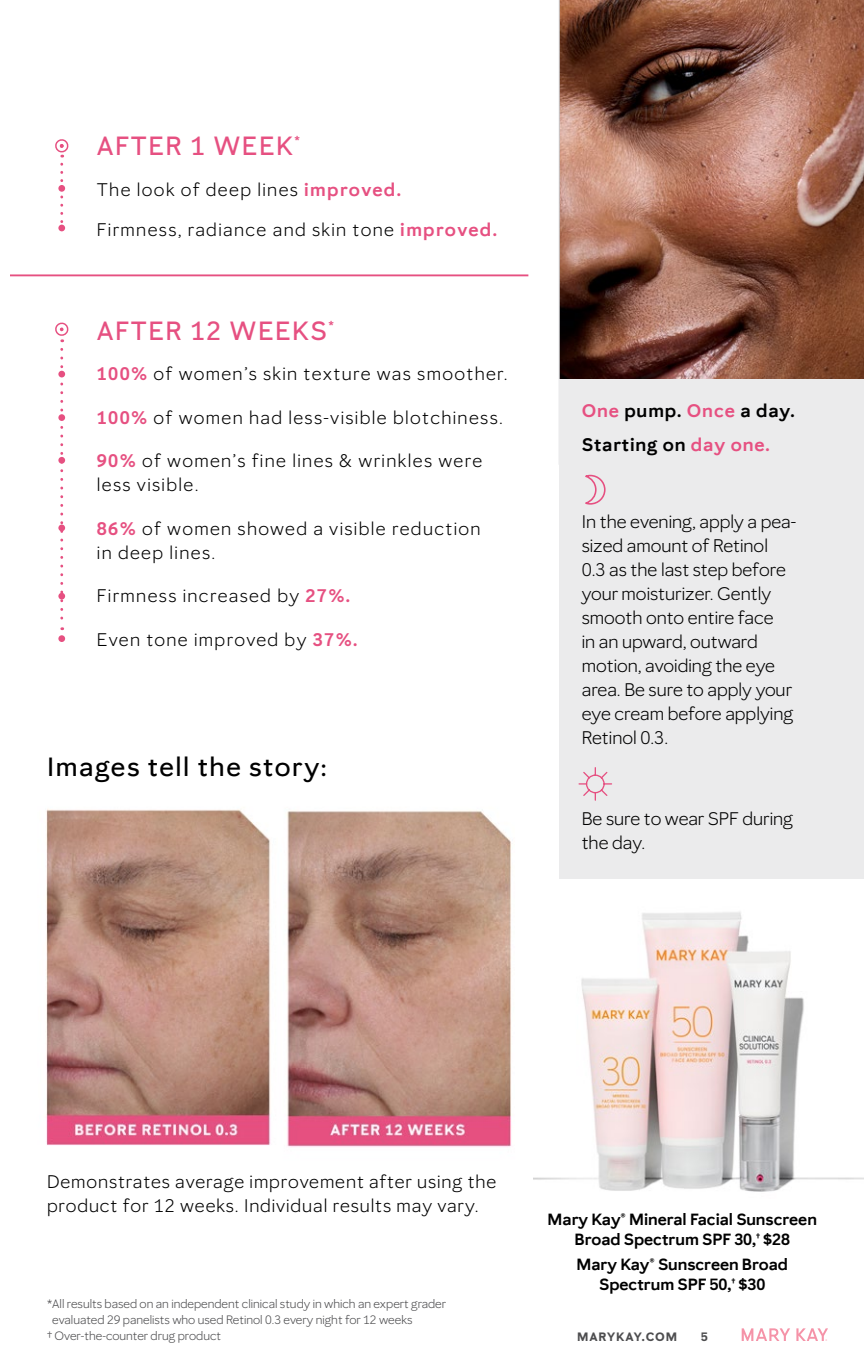
<style>
.page{position:relative;width:864px;height:1368px;background:#fff}
.page>*{position:absolute;margin:0;border:0;box-sizing:border-box;transform-origin:0 0}
.Body{font:500 26px "Mary Kay Sans";letter-spacing:.06em;color:#e65081}
.Body-2{font:500 26px "Mary Kay Sans";letter-spacing:.06em;color:#000}
.Body-3{font:18px/24px "Mary Kay Sans";letter-spacing:.06em;color:#000}
.Body-4{font:18px/24px "Mary Kay Sans";color:#000}
.Secondary_-_body_for_bullets{font:18px/24px "Mary Kay Sans";letter-spacing:.05em;color:#000}
.Body-5{font:600 18px/34px "Mary Kay Sans";letter-spacing:.05em;color:#000}
.MUA_Products{font:600 16px/20px "Mary Kay Sans";color:#000;text-align:center}
.Disclaimer___Footnote{font:12px/16px "Mary Kay Sans";color:#4d4d4f}
.t1{font:700 12px "Mary Kay Sans";letter-spacing:.08em;color:#4d4d4f}
.s1{font-weight:600;color:#e65081}
.s2{color:#e65081}
</style>
<div class="page">
<img style="left:533px;top:912px;width:331px;height:280px">
<svg style="left:559px;top:0;width:305px;height:379px;background:#8e5c4a"></svg>
<div style="left:559px;top:379px;width:305px;height:500px;background:#ebebec"></div>
<svg style="left:60px;top:164px;width:3px;height:61px"></svg>
<svg style="left:60px;top:349px;width:3px;height:281px"></svg>
<svg style="left:55px;top:322px;width:14px;height:20px"></svg>
<div style="left:58px;top:185px;width:7px;height:7px;background:#e65081;border-radius:50%"></div>
<div style="left:58px;top:225px;width:7px;height:6px;background:#e65081;border-radius:50%"></div>
<svg style="left:55px;top:139px;width:14px;height:19px"></svg>
<div style="left:58px;top:371px;width:7px;height:6px;background:#e65081;border-radius:50%"></div>
<div style="left:58px;top:635px;width:7px;height:7px;background:#e65081;border-radius:50%"></div>
<div style="left:58px;top:593px;width:7px;height:7px;background:#e65081;border-radius:50%"></div>
<div style="left:58px;top:457px;width:7px;height:7px;background:#e65081;border-radius:50%"></div>
<div style="left:58px;top:525px;width:7px;height:6px;background:#e65081;border-radius:50%"></div>
<div style="left:58px;top:414px;width:7px;height:7px;background:#e65081;border-radius:50%"></div>
<svg style="left:585px;top:474px;width:21px;height:31px"></svg>
<svg style="left:578px;top:767px;width:34px;height:34px"></svg>
<hr style="left:10px;top:274px;width:518px;height:2px;background:#e65081">
<img style="left:46px;top:809px;width:466px;height:338px">
<svg style="left:742px;top:1328px;width:48px;height:13px"></svg>
<svg style="left:796px;top:1328px;width:32px;height:13px"></svg>
<p class="Body" style="left:97px;top:130px;width:205px">AFTER 1 WEEK<sup>*</sup></p>
<p class="Body-3" style="left:97px;top:177px;width:306px">The look of deep lines <span class="s1">improved.</span></p>
<p class="Body-3" style="left:97px;top:218px;width:402px">Firmness, radiance and skin tone <span class="s1">improved.</span></p>
<p class="Body" style="left:97px;top:314px;width:239px">AFTER 12 WEEKS<sup>*</sup></p>
<p class="Body-3" style="left:97px;top:362px;width:412px"><span class="s1">100%</span> of women’s skin texture was smoother.</p>
<p class="Body-3" style="left:97px;top:405px;width:408px"><span class="s1">100%</span> of women had less-visible blotchiness.</p>
<p class="Body-3" style="left:97px;top:449px;width:387px"><span class="s1">90%</span> of women’s fine lines &amp; wrinkles were less visible.</p>
<p class="Body-3" style="left:97px;top:516px;width:385px"><span class="s1">86%</span> of women showed a visible reduction in deep lines.</p>
<p class="Body-3" style="left:97px;top:584px;width:255px">Firmness increased by <span class="s1">27%.</span></p>
<p class="Body-3" style="left:97px;top:627px;width:262px">Even tone improved by <span class="s1">37%.</span></p>
<p class="Body-2" style="left:47px;top:751px;width:281px">Images tell the story:</p>
<p class="Body-5" style="left:582px;top:393px;width:214px"><span class="s2">One</span> pump. <span class="s2">Once</span> a day.<br>Starting on <span class="s2">day one.</span></p>
<p class="Body-4" style="left:582px;top:509px;width:216px">In the evening, apply a pea&shy;sized amount of Retinol<br>0.3 as the last step before your moisturizer. Gently smooth onto entire face<br>in an upward, outward motion, avoiding the eye area. Be sure to apply your eye cream before applying<br>Retinol 0.3.</p>
<p class="Body-4" style="left:582px;top:806px;width:213px">Be sure to wear SPF during the day.</p>
<p class="Secondary_-_body_for_bullets" style="left:47px;top:1170px;width:451px">Demonstrates average improvement after using the product for 12 weeks. Individual results may vary.</p>
<p class="Disclaimer___Footnote" style="left:52px;top:1295px;width:396px;text-indent:-5px">*All results based on an independent clinical study in which an expert grader evaluated 29 panelists who used Retinol 0.3 every night for 12 weeks</p>
<p class="Disclaimer___Footnote" style="left:47px;top:1327px;width:176px">† Over-the-counter drug product</p>
<p class="MUA_Products" style="left:548px;top:1210px;width:271px">Mary Kay® Mineral Facial Sunscreen<br>Broad Spectrum SPF 30,<sup>†</sup> $28</p>
<p class="MUA_Products" style="left:577px;top:1254px;width:213px">Mary Kay® Sunscreen Broad<br>Spectrum SPF 50,<sup>†</sup> $30</p>
<p class="t1" style="left:577px;top:1329px;width:102px">MARYKAY.COM</p>
<p class="t1" style="left:701px;top:1329px;width:8px">5</p>
</div>
